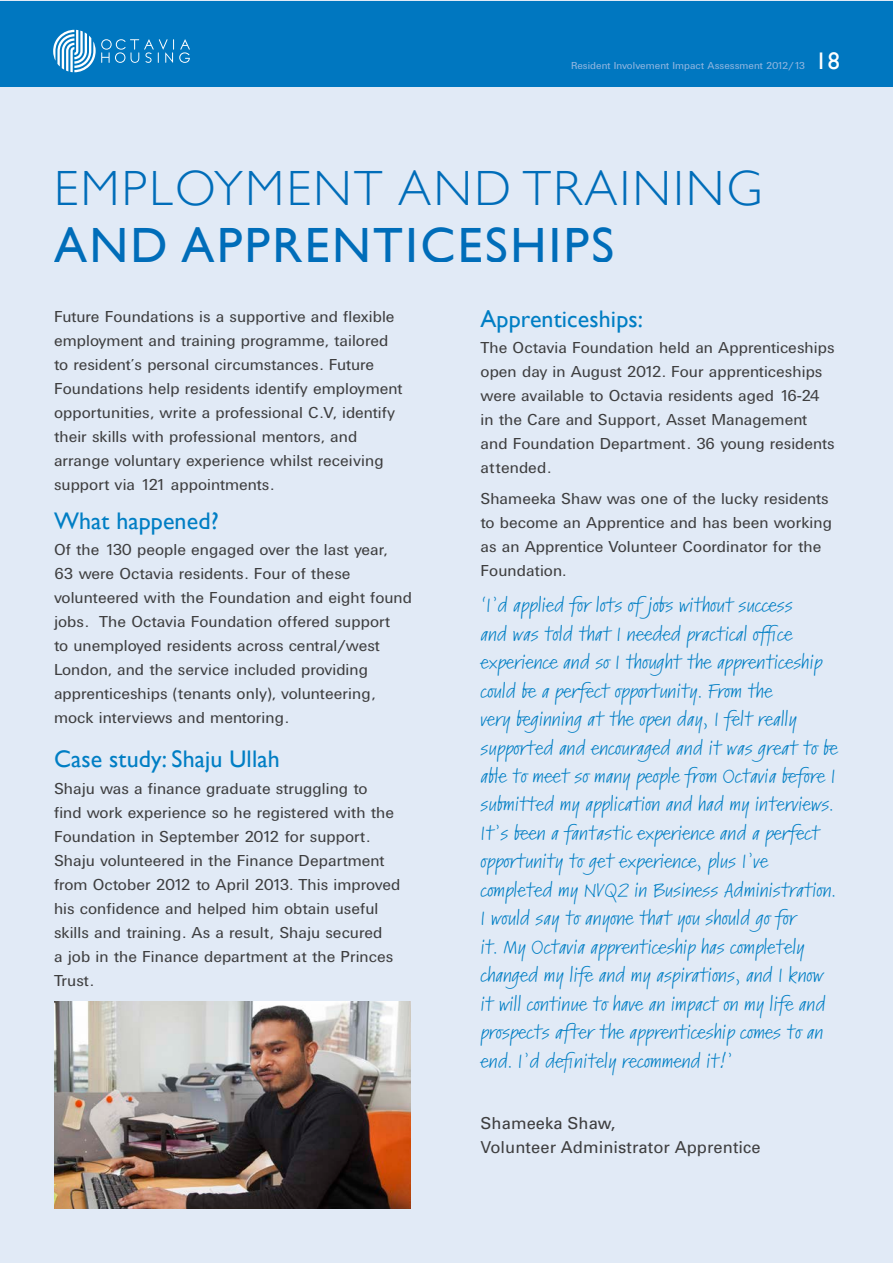
<style>
.page{position:relative;width:893px;height:1263px;background:#e1eaf6}
.page>*{position:absolute;margin:0;border:0;box-sizing:border-box;transform-origin:0 0}
.t1{font:300 49.5px "Gill Sans";letter-spacing:.05em;color:#0077c0}
.t2{font:49.5px "Gill Sans";letter-spacing:.05em;color:#0077c0}
.Body_Copy{font:24px "Gill Sans";letter-spacing:.005em;color:#007ec4}
.t3{font:24px "Gill Sans";color:#fff}
.Body_Copy-2{font:semi-expanded 18px/28.5px "Kremlin Pro";letter-spacing:.005em;color:#007ec4}
.Body_Copy-3{font:16.5px/24px "Univers DTC";letter-spacing:.005em;color:#3e3e3f}
.Body_Copy-4{font:16.5px/24px "Univers";letter-spacing:.005em;color:#3e3e3f}
.t4{font:10.5px "Univers DTC";letter-spacing:.005em;color:#94b7e0}
</style>
<div class="page">
<div style="left:0;top:1px;width:893px;height:85px;background:#0077c0"></div>
<svg style="left:53px;top:30px;width:137px;height:42px"></svg>
<img style="left:54px;top:1001px;width:356px;height:208px">
<p class="t4" style="left:571px;top:60px;width:236px">Resident Involvement Impact Assessment 2012/13</p>
<p class="t3" style="left:815px;top:47px;width:26px">18</p>
<h1 class="t1" style="left:54px;top:160px;width:710px">EMPLOYMENT AND TRAINING</h1>
<h1 class="t2" style="left:54px;top:216px;width:562px">AND APPRENTICESHIPS</h1>
<p class="Body_Copy-3" style="left:54px;top:304px;width:350px">Future Foundations is a supportive and flexible employment and training programme, tailored to resident’s personal circumstances. Future Foundations help residents identify employment opportunities, write a professional C.V, identify their skills with professional mentors, and arrange voluntary experience whilst receiving support via 121 appointments.</p>
<p class="Body_Copy" style="left:54px;top:507px;width:166px">What happened?</p>
<p class="Body_Copy-3" style="left:54px;top:538px;width:360px">Of the 130 people engaged over the last year,<br>63 were Octavia residents. Four of these volunteered with the Foundation and eight found jobs. The Octavia Foundation offered support<br>to unemployed residents across central/west London, and the service included providing apprenticeships (tenants only), volunteering, mock interviews and mentoring.</p>
<p class="Body_Copy" style="left:54px;top:745px;width:227px">Case study: Shaju Ullah</p>
<p class="Body_Copy-3" style="left:54px;top:776px;width:348px">Shaju was a finance graduate struggling to<br>find work experience so he registered with the Foundation in September 2012 for support.<br>Shaju volunteered in the Finance Department from October 2012 to April 2013. This improved his confidence and helped him obtain useful skills and training. As a result, Shaju secured<br>a job in the Finance department at the Princes Trust.</p>
<p class="Body_Copy" style="left:480px;top:305px;width:164px">Apprenticeships:</p>
<p class="Body_Copy-3" style="left:480px;top:336px;width:356px">The Octavia Foundation held an Apprenticeships open day in August 2012. Four apprenticeships were available to Octavia residents aged 16-24 in the Care and Support, Asset Management and Foundation Department. 36 young residents attended.</p>
<p class="Body_Copy-3" style="left:480px;top:487px;width:353px">Shameeka Shaw was one of the lucky residents to become an Apprentice and has been working as an Apprentice Volunteer Coordinator for the Foundation.</p>
<p class="Body_Copy-2" style="left:480px;top:592px;width:359px">‘I’d applied for lots of jobs without success<br>and was told that I needed practical office experience and so I thought the apprenticeship could be a perfect opportunity. From the<br>very beginning at the open day, I felt really supported and encouraged and it was great to be able to meet so many people from Octavia before I submitted my application and had my interviews.<br>It’s been a fantastic experience and a perfect opportunity to get experience, plus I’ve completed my NVQ2 in Business Administration.<br>I would say to anyone that you should go for<br>it. My Octavia apprenticeship has completely changed my life and my aspirations, and I know it will continue to have an impact on my life and prospects after the apprenticeship comes to an end. I’d definitely recommend it!’</p>
<p class="Body_Copy-4" style="left:480px;top:1111px;width:282px">Shameeka Shaw,<br>Volunteer Administrator Apprentice</p>
</div>
